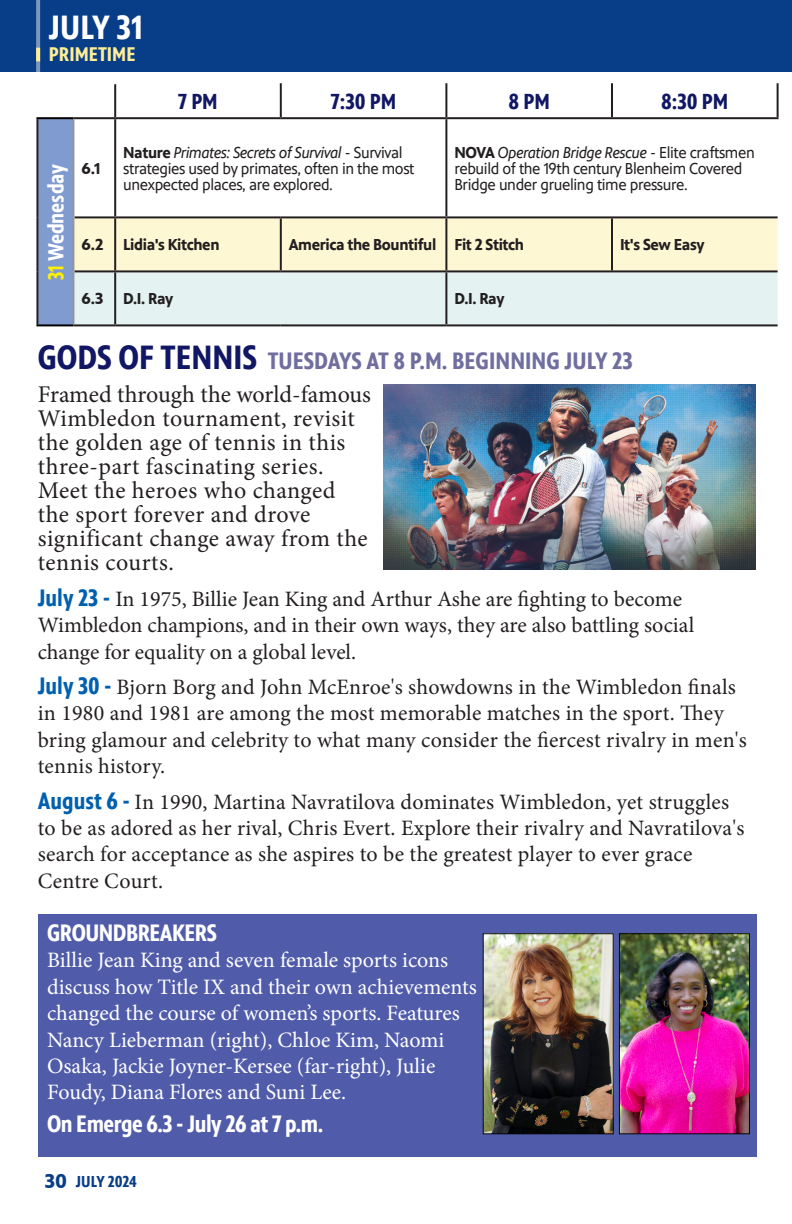
<style>
.page{position:relative;width:792px;height:1224px;background:#fff}
.page>*{position:absolute;margin:0;border:0;box-sizing:border-box;transform-origin:0 0}
.t1{font:700 34px "PBS Sans Condensed";color:#fff}
.t2{font:24px/24px "Minion Pro";letter-spacing:.015em;color:#231f20}
.t3{font:700 24px "PBS Sans Condensed";color:#6f6e9f}
.t4{font:700 24px "PBS Sans Condensed";letter-spacing:-.02em;color:#fff}
.t5{font:22px/26.4px "Minion Pro";letter-spacing:.005em;color:#231f20}
.t6{font:22px/26.4px "Minion Pro";color:#fff}
.t7{font:700 22px "PBS Sans Condensed";color:#111764}
.t8{font:700 22px "PBS Sans Condensed";color:#fff}
.t9{font:700 20px "PBS Sans Condensed";color:#ffee96}
.t10{font:16px/16px "PBS Sans";letter-spacing:-.025em;color:#231f20;scale:.94 1}
.t11{font:700 16px "PBS Sans";letter-spacing:-.025em;color:#231f20;scale:.95 1}
.t12{font:700 16px "PBS Sans Condensed";color:#083d87}
.t13{font:700 16px "PBS Sans";letter-spacing:-.025em;color:#231f20}
.s1{font-weight:700}
.s2{font-style:italic}
.s3{color:#fff101}
.s4{font-size:34px;color:#111764}
.s5{font-family:"PBS Sans Condensed";font-weight:700;font-size:24px;color:#0160ae}
.s6{font-family:"PBS Sans";font-size:20px}
</style>
<div class="page">
<div style="left:0;top:0;width:792px;height:71px;background:#083d87"></div>
<div style="left:37px;top:118px;width:36px;height:207px;background:#809bcf"></div>
<svg style="left:74px;top:218px;width:704px;height:106px;background:#eef2e1"></svg>
<hr style="left:611px;top:218px;width:2px;height:52px;background:#231f20">
<hr style="left:114px;top:84px;width:2px;height:33px;background:#231f20">
<hr style="left:280px;top:83px;width:2px;height:34px;background:#231f20">
<hr style="left:445px;top:83px;width:2px;height:34px;background:#231f20">
<hr style="left:611px;top:83px;width:2px;height:34px;background:#231f20">
<hr style="left:777px;top:83px;width:2px;height:34px;background:#231f20">
<hr style="left:114px;top:119px;width:2px;height:97px;background:#231f20">
<hr style="left:445px;top:119px;width:2px;height:97px;background:#231f20">
<hr style="left:115px;top:216px;width:166px;height:2px;background:#231f20">
<hr style="left:281px;top:216px;width:165px;height:2px;background:#231f20">
<hr style="left:446px;top:216px;width:166px;height:2px;background:#231f20">
<hr style="left:612px;top:216px;width:166px;height:2px;background:#231f20">
<hr style="left:114px;top:272px;width:2px;height:52px;background:#231f20">
<hr style="left:115px;top:270px;width:166px;height:2px;background:#231f20">
<hr style="left:281px;top:270px;width:165px;height:2px;background:#231f20">
<hr style="left:446px;top:270px;width:166px;height:2px;background:#231f20">
<hr style="left:612px;top:270px;width:166px;height:2px;background:#231f20">
<hr style="left:115px;top:324px;width:166px;height:2px;background:#231f20">
<hr style="left:281px;top:324px;width:165px;height:2px;background:#231f20">
<hr style="left:446px;top:324px;width:166px;height:2px;background:#231f20">
<hr style="left:612px;top:324px;width:166px;height:2px;background:#231f20">
<hr style="left:114px;top:218px;width:2px;height:52px;background:#231f20">
<hr style="left:73px;top:117px;width:42px;height:2px;background:#231f20">
<hr style="left:280px;top:218px;width:2px;height:52px;background:#231f20">
<hr style="left:445px;top:218px;width:2px;height:52px;background:#231f20">
<hr style="left:74px;top:216px;width:41px;height:2px;background:#231f20">
<hr style="left:74px;top:270px;width:41px;height:2px;background:#231f20">
<hr style="left:73px;top:324px;width:42px;height:2px;background:#231f20">
<hr style="left:36px;top:119px;width:2px;height:98px;background:#231f20">
<hr style="left:36px;top:217px;width:2px;height:54px;background:#231f20">
<hr style="left:36px;top:271px;width:2px;height:53px;background:#231f20">
<hr style="left:72px;top:119px;width:2px;height:98px;background:#939598">
<hr style="left:72px;top:217px;width:2px;height:54px;background:#939598">
<hr style="left:72px;top:271px;width:2px;height:53px;background:#939598">
<hr style="left:36px;top:117px;width:37px;height:2px;background:#000">
<hr style="left:36px;top:324px;width:37px;height:2px;background:#000">
<hr style="left:115px;top:117px;width:166px;height:2px;background:#231f20">
<hr style="left:281px;top:117px;width:165px;height:2px;background:#231f20">
<hr style="left:445px;top:272px;width:2px;height:52px;background:#231f20">
<hr style="left:446px;top:117px;width:166px;height:2px;background:#231f20">
<hr style="left:612px;top:117px;width:167px;height:2px;background:#231f20">
<img style="left:383px;top:385px;width:373px;height:184px">
<div style="left:38px;top:914px;width:719px;height:243px;background:#505ca9"></div>
<img style="left:621px;top:935px;width:127px;height:197px">
<div style="left:619px;top:933px;width:131px;height:201px;border:1px solid #040505"></div>
<img style="left:485px;top:935px;width:127px;height:197px">
<div style="left:483px;top:933px;width:131px;height:201px;border:1px solid #040505"></div>
<svg style="left:36px;top:0;width:4px;height:72px"></svg>
<svg style="left:36px;top:48px;width:4px;height:13px"></svg>
<p class="t1" style="left:49px;top:9px;width:95px">JULY 31</p>
<p class="t9" style="left:49px;top:43px;width:88px">PRIMETIME</p>
<p class="t7" style="left:178px;top:89px;width:41px">7 PM</p>
<p class="t7" style="left:331px;top:89px;width:67px">7:30 PM</p>
<p class="t7" style="left:509px;top:89px;width:43px">8 PM</p>
<p class="t7" style="left:661px;top:89px;width:69px">8:30 PM</p>
<p class="t10" style="left:123px;top:144px;width:311px"><span class="s1">Nature</span> <span class="s2">Primates: Secrets of Survival</span> - Survival strategies used by primates, often in the most unexpected places, are explored.</p>
<p class="t10" style="left:454px;top:144px;width:321px"><span class="s1">NOVA</span> <span class="s2">Operation Bridge Rescue</span> - Elite craftsmen rebuild of the 19th century Blenheim Covered<br>Bridge under grueling time pressure.</p>
<p class="t8" style="left:44px;top:280px;width:118px;rotate:-90deg"><span class="s3">31</span> Wednesday</p>
<p class="t13" style="left:81px;top:159px;width:21px">6.1</p>
<p class="t13" style="left:81px;top:236px;width:24px">6.2</p>
<p class="t11" style="left:123px;top:236px;width:103px">Lidia's Kitchen</p>
<p class="t11" style="left:289px;top:236px;width:157px">America the Bountiful</p>
<p class="t11" style="left:454px;top:236px;width:75px">Fit 2 Stitch</p>
<p class="t11" style="left:620px;top:236px;width:90px">It's Sew Easy</p>
<p class="t13" style="left:81px;top:290px;width:23px">6.3</p>
<p class="t11" style="left:123px;top:290px;width:54px">D.I. Ray</p>
<p class="t11" style="left:454px;top:290px;width:54px">D.I. Ray</p>
<p class="t3" style="left:38px;top:347px;width:597px"><span class="s4">GODS OF TENNIS</span> TUESDAYS AT 8 P.M. BEGINNING JULY 23</p>
<p class="t2" style="left:38px;top:383px;width:335px">Framed through the world-famous<br>Wimbledon tournament, revisit the golden age of tennis in this three-part fascinating series.<br>Meet the heroes who changed the sport forever and drove significant change away from the tennis courts.</p>
<p class="t5" style="left:38px;top:586px;width:658px"><span class="s5">July 23 -</span> In 1975, Billie Jean King and Arthur Ashe are fighting to become<br>Wimbledon champions, and in their own ways, they are also battling social change for equality on a global level.</p>
<p class="t5" style="left:38px;top:674px;width:711px"><span class="s5">July 30 -</span> Bjorn Borg and John McEnroe's showdowns in the Wimbledon finals in 1980 and 1981 are among the most memorable matches in the sport. They bring glamour and celebrity to what many consider the fiercest rivalry in men's tennis history.</p>
<p class="t5" style="left:38px;top:788px;width:708px"><span class="s5">August 6 -</span> In 1990, Martina Navratilova dominates Wimbledon, yet struggles to be as adored as her rival, Chris Evert. Explore their rivalry and Navratilova's search for acceptance as she aspires to be the greatest player to ever grace Centre Court.</p>
<p class="t4" style="left:47px;top:919px;width:171px">GROUNDBREAKERS</p>
<p class="t6" style="left:47px;top:947px;width:431px">Billie Jean King and seven female sports icons discuss how Title IX and their own achievements changed the course of women’s sports. Features Nancy Lieberman (right), Chloe Kim, Naomi Osaka, Jackie Joyner-Kersee (far-right), Julie Foudy, Diana Flores and Suni Lee.</p>
<p class="t4" style="left:47px;top:1111px;width:278px">On Emerge 6.3 - July 26 at 7 p.m.</p>
<p class="t12" style="left:45px;top:1173px;width:94px"><span class="s6">30</span> JULY 2024</p>
</div>
